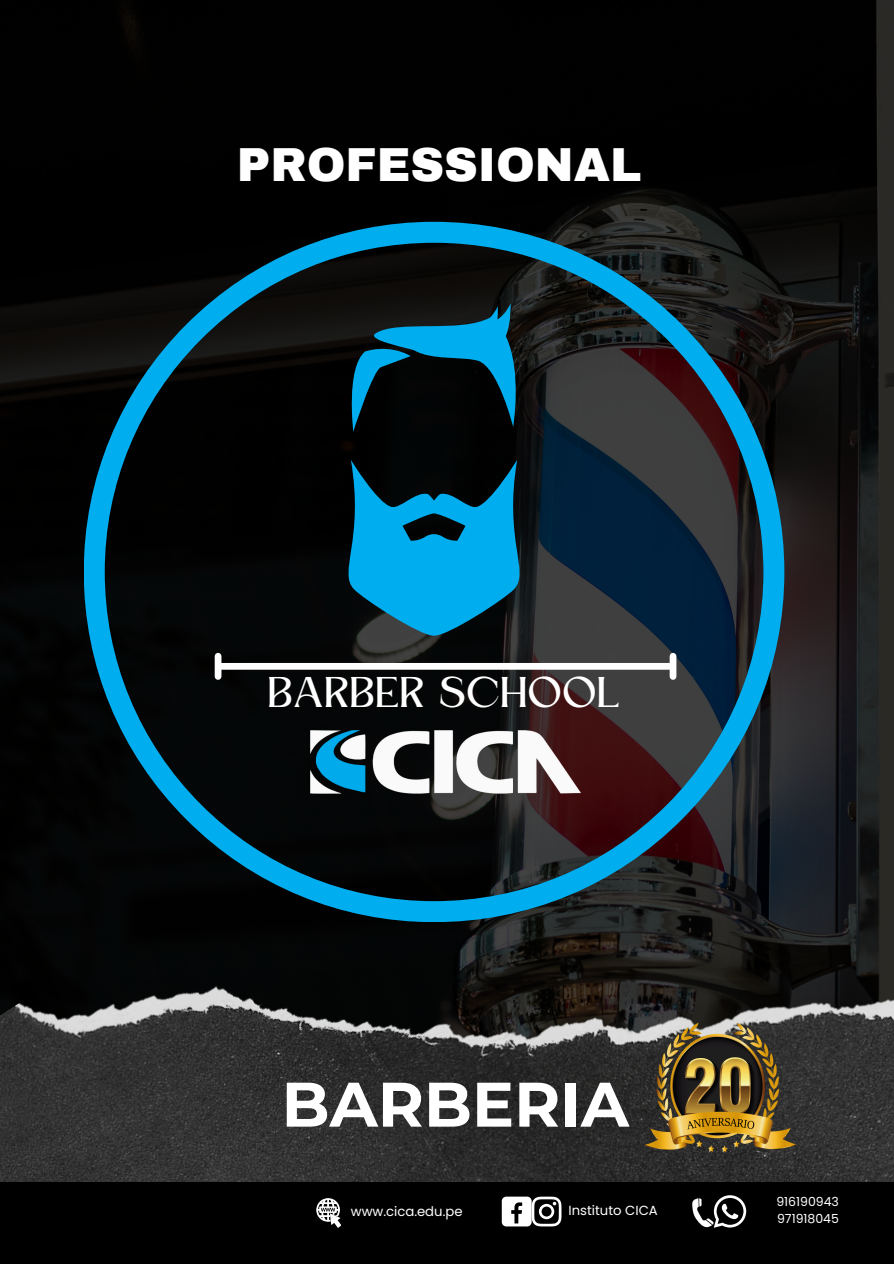
<style>
.page{position:relative;width:894px;height:1264px;background:#fff}
.page>*{position:absolute;margin:0;border:0;box-sizing:border-box;transform-origin:0 0}
.t1{font:700 62.7px "Montserrat";color:#fff}
.t2{font:900 46.65px "Archivo";color:#fff}
.t3{font:40.05px "Kingred Serif";color:#fff}
.t4{font:13.2px "Poppins";color:#fff}
.t5{font:12.45px "Poppins";color:#fff}
</style>
<div class="page">
<img style="left:0;top:0;width:893px;height:572px">
<img style="left:0;top:572px;width:893px;height:495px">
<img style="left:0;top:1067px;width:893px;height:196px">
<svg style="left:84px;top:222px;width:700px;height:700px;background:#11232c"></svg>
<svg style="left:345px;top:304px;width:177px;height:128px;background:#05374a"></svg>
<svg style="left:337px;top:460px;width:193px;height:175px;background:#046489"></svg>
<div style="left:221px;top:663px;width:448px;height:6px;background:#fff"></div>
<div style="left:215px;top:656px;width:6px;height:20px;background:#fff"></div>
<div style="left:669px;top:656px;width:7px;height:20px;background:#fff"></div>
<img style="left:310px;top:730px;width:270px;height:72px">
<img style="left:634px;top:1001px;width:172px;height:172px">
<p class="t2" style="left:237px;top:140px;width:406px">PROFESSIONAL</p>
<p class="t3" style="left:269px;top:677px;width:354px">BARBER SCHOOL</p>
<p class="t1" style="left:281px;top:1065px;width:349px">BARBERIA</p>
<h3 class="t4" style="left:351px;top:1201px;width:113px">www.cica.edu.pe</h3>
<h2 class="t4" style="left:568px;top:1200px;width:91px">Instituto CICA</h2>
<p class="t5" style="left:776px;top:1192px;width:64px">916190943</p>
<p class="t5" style="left:776px;top:1209px;width:63px">971918045</p>
</div>
